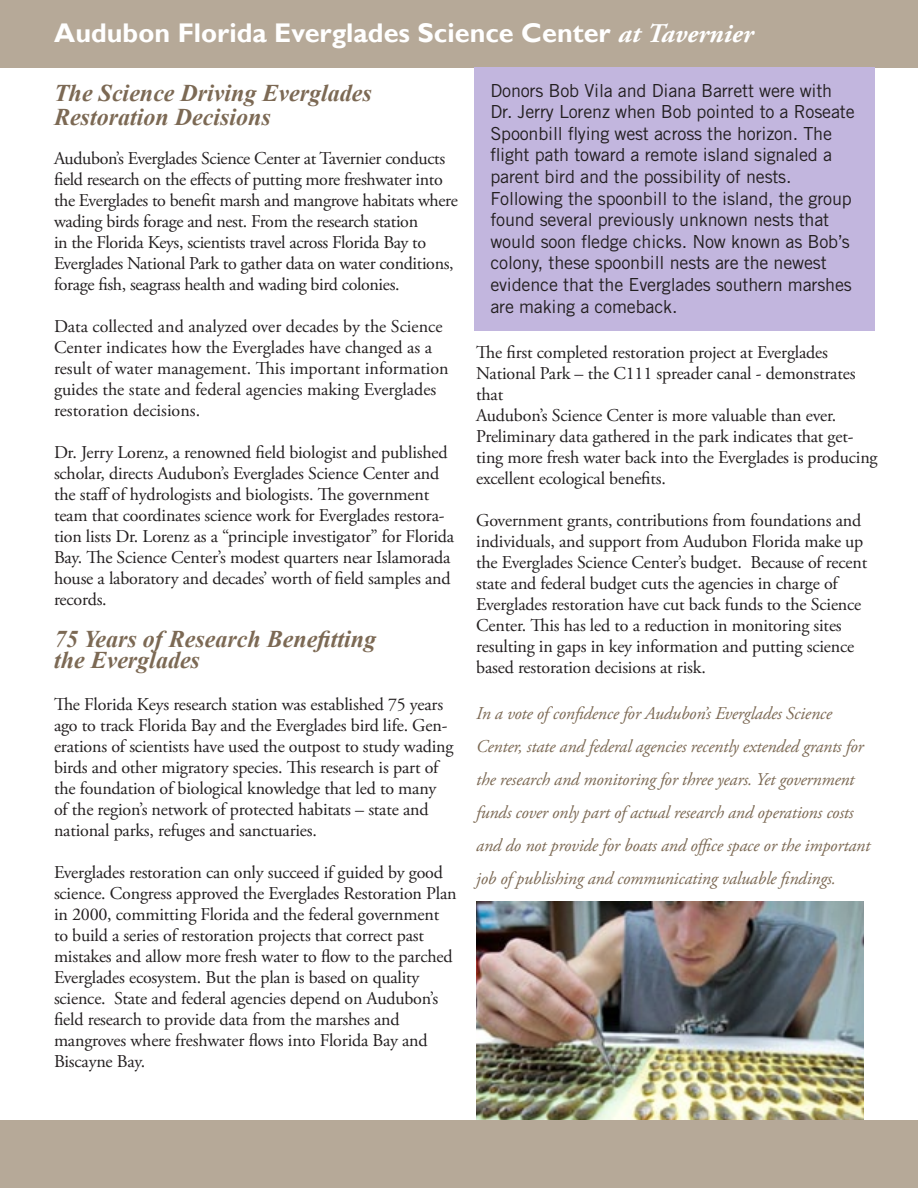
<style>
.page{position:relative;width:918px;height:1188px;background:#fff}
.page>*{position:absolute;margin:0;border:0;box-sizing:border-box;transform-origin:0 0}
.t1{font:700 27px "Gill Sans";color:#fff}
.t2{font:italic 700 24px/21px "Times New Roman";color:#7c6954}
.t3{font:18px/21px "Adobe Garamond Pro";letter-spacing:-.01em;color:#231f20}
.t4{font:18px/21.6px "Trade Gothic LT Std";letter-spacing:-.01em;color:#231f20}
.t5{font:italic 18px/33px "Adobe Garamond Pro";letter-spacing:-.01em;color:#7c6954}
.s1{font-family:"Adobe Garamond Pro";font-style:italic}
</style>
<div class="page">
<div style="left:0;top:0;width:918px;height:68px;background:#b6a998"></div>
<div style="left:474px;top:68px;width:401px;height:263px;background:#c2b6de"></div>
<img style="left:476px;top:902px;width:388px;height:218px">
<div style="left:0;top:1120px;width:918px;height:68px;background:#b6a998"></div>
<p class="t1" style="left:54px;top:17px;width:701px">Audubon Florida Everglades Science Center <span class="s1">at Tavernier</span></p>
<p class="t2" style="left:54px;top:82px;width:319px">The Science Driving Everglades</p>
<p class="t2" style="left:54px;top:106px;width:218px">Restoration Decisions</p>
<p class="t3" style="left:54px;top:149px;width:405px">Audubon’s Everglades Science Center at Tavernier conducts field research on the effects of putting more freshwater into the Everglades to benefit marsh and mangrove habitats where wading birds forage and nest. From the research station<br>in the Florida Keys, scientists travel across Florida Bay to Everglades National Park to gather data on water conditions, forage fish, seagrass health and wading bird colonies.</p>
<p class="t3" style="left:54px;top:317px;width:396px">Data collected and analyzed over decades by the Science Center indicates how the Everglades have changed as a result of water management. This important information guides the state and federal agencies making Everglades restoration decisions.</p>
<p class="t3" style="left:54px;top:443px;width:402px">Dr. Jerry Lorenz, a renowned field biologist and published scholar, directs Audubon’s Everglades Science Center and the staff of hydrologists and biologists. The government team that coordinates science work for Everglades restora&shy;tion lists Dr. Lorenz as a “principle investigator” for Florida Bay. The Science Center’s modest quarters near Islamorada house a laboratory and decades’ worth of field samples and records.</p>
<p class="t2" style="left:54px;top:628px;width:324px">75 Years of Research Benefitting the Everglades</p>
<p class="t3" style="left:54px;top:695px;width:401px">The Florida Keys research station was established 75 years ago to track Florida Bay and the Everglades bird life. Gen&shy;erations of scientists have used the outpost to study wading birds and other migratory species. This research is part of the foundation of biological knowledge that led to many of the region’s network of protected habitats – state and national parks, refuges and sanctuaries.</p>
<p class="t3" style="left:54px;top:863px;width:404px">Everglades restoration can only succeed if guided by good science. Congress approved the Everglades Restoration Plan in 2000, committing Florida and the federal government to build a series of restoration projects that correct past mistakes and allow more fresh water to flow to the parched Everglades ecosystem. But the plan is based on quality science. State and federal agencies depend on Audubon’s field research to provide data from the marshes and mangroves where freshwater flows into Florida Bay and Biscayne Bay.</p>
<p class="t4" style="left:490px;top:79px;width:366px">Donors Bob Vila and Diana Barrett were with Dr. Jerry Lorenz when Bob pointed to a Roseate Spoonbill flying west across the horizon. The flight path toward a remote island signaled a parent bird and the possibility of nests.</p>
<p class="t4" style="left:490px;top:187px;width:363px">Following the spoonbill to the island, the group found several previously unknown nests that would soon fledge chicks. Now known as Bob’s colony, these spoonbill nests are the newest evidence that the Everglades southern marshes are making a comeback.</p>
<p class="t3" style="left:476px;top:342px;width:403px">The first completed restoration project at Everglades National Park – the C111 spreader canal - demonstrates that<br>Audubon’s Science Center is more valuable than ever.<br>Preliminary data gathered in the park indicates that get&shy;ting more fresh water back into the Everglades is producing excellent ecological benefits.</p>
<p class="t3" style="left:476px;top:510px;width:393px">Government grants, contributions from foundations and individuals, and support from Audubon Florida make up the Everglades Science Center’s budget. Because of recent state and federal budget cuts the agencies in charge of Everglades restoration have cut back funds to the Science Center. This has led to a reduction in monitoring sites resulting in gaps in key information and putting science based restoration decisions at risk.</p>
<p class="t5" style="left:476px;top:698px;width:396px">In a vote of confidence for Audubon’s Everglades Science Center, state and federal agencies recently extended grants for the research and monitoring for three years. Yet government funds cover only part of actual research and operations costs and do not provide for boats and office space or the important job of publishing and communicating valuable findings.</p>
</div>
